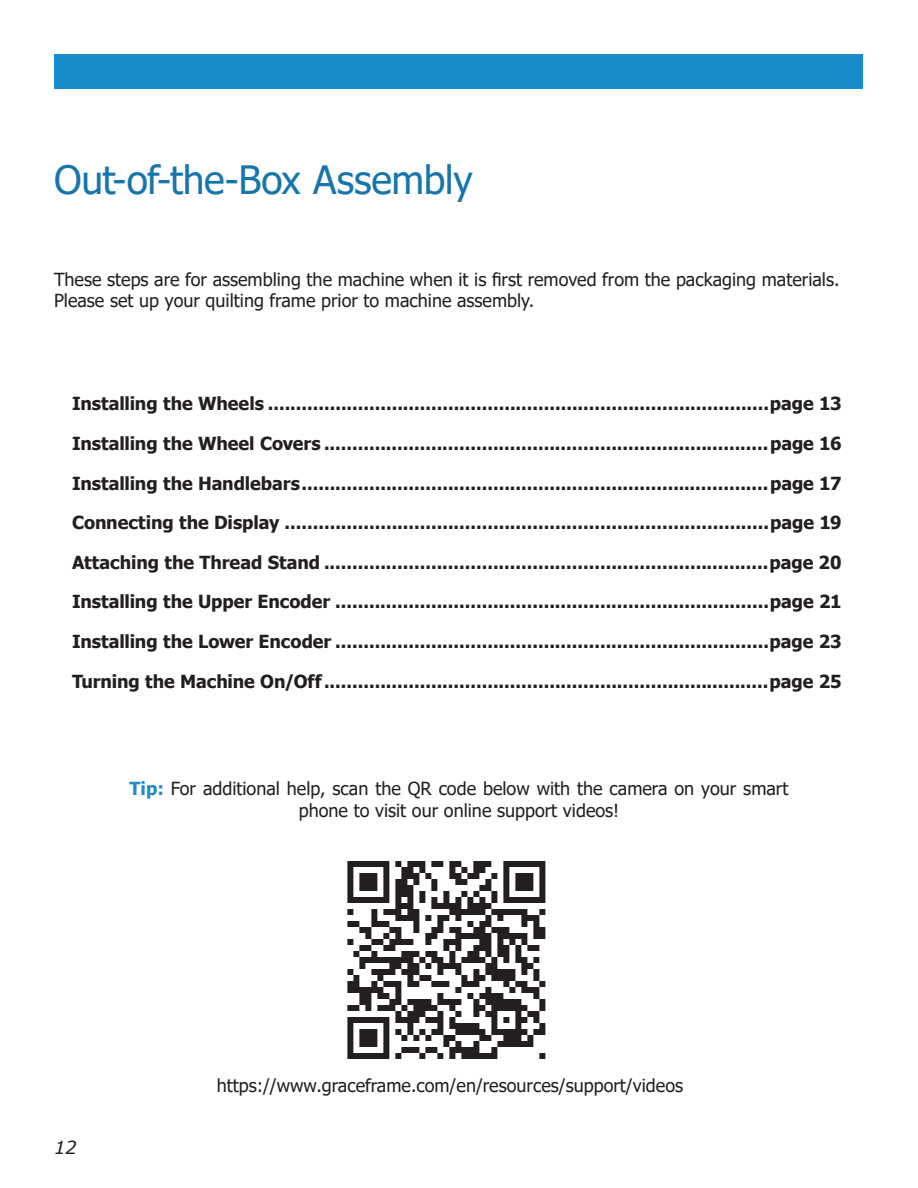
<style>
.page{position:relative;width:918px;height:1188px;background:#fff}
.page>*{position:absolute;margin:0;border:0;box-sizing:border-box;transform-origin:0 0}
.Section_Title_Page{font:39px "Tahoma";letter-spacing:-.01em;color:#1675ab}
.TOC_Subsection{font:700 18px "Tahoma";letter-spacing:-.005em;color:#231f20}
.t1{font:18px/21.6px "Tahoma";color:#231f20}
.t2{font:italic 18px "Verdana";color:#231f20}
.s1{font-weight:700;color:#268ac9}
</style>
<div class="page">
<div style="left:55px;top:55px;width:808px;height:34px;background:#198ccd"></div>
<svg style="left:347px;top:861px;width:198px;height:198px"></svg>
<p class="Section_Title_Page" style="left:54px;top:153px;width:420px">Out-of-the-Box Assembly</p>
<p class="t1" style="left:54px;top:269px;width:787px">These steps are for assembling the machine when it is first removed from the packaging materials.<br>Please set up your quilting frame prior to machine assembly.</p>
<p class="TOC_Subsection" style="left:72px;top:391px;width:771px">Installing the Wheels .........................................................................................page 13</p>
<p class="TOC_Subsection" style="left:72px;top:431px;width:771px">Installing the Wheel Covers ...............................................................................page 16</p>
<p class="TOC_Subsection" style="left:72px;top:470px;width:771px">Installing the Handlebars...................................................................................page 17</p>
<p class="TOC_Subsection" style="left:72px;top:510px;width:771px">Connecting the Display ......................................................................................page 19</p>
<p class="TOC_Subsection" style="left:72px;top:550px;width:771px">Attaching the Thread Stand ...............................................................................page 20</p>
<p class="TOC_Subsection" style="left:72px;top:589px;width:771px">Installing the Upper Encoder .............................................................................page 21</p>
<p class="TOC_Subsection" style="left:72px;top:629px;width:771px">Installing the Lower Encoder .............................................................................page 23</p>
<p class="TOC_Subsection" style="left:72px;top:668px;width:771px">Turning the Machine On/Off...............................................................................page 25</p>
<p class="t1" style="left:130px;top:779px;width:660px;text-align:center"><span class="s1">Tip:</span> For additional help, scan the QR code below with the camera on your smart phone to visit our online support videos!</p>
<p class="t2" style="left:54px;top:1135px;width:24px">12</p>
<p class="t1" style="left:217px;top:1076px;width:468px">https://www.graceframe.com/en/resources/support/videos</p>
</div>
